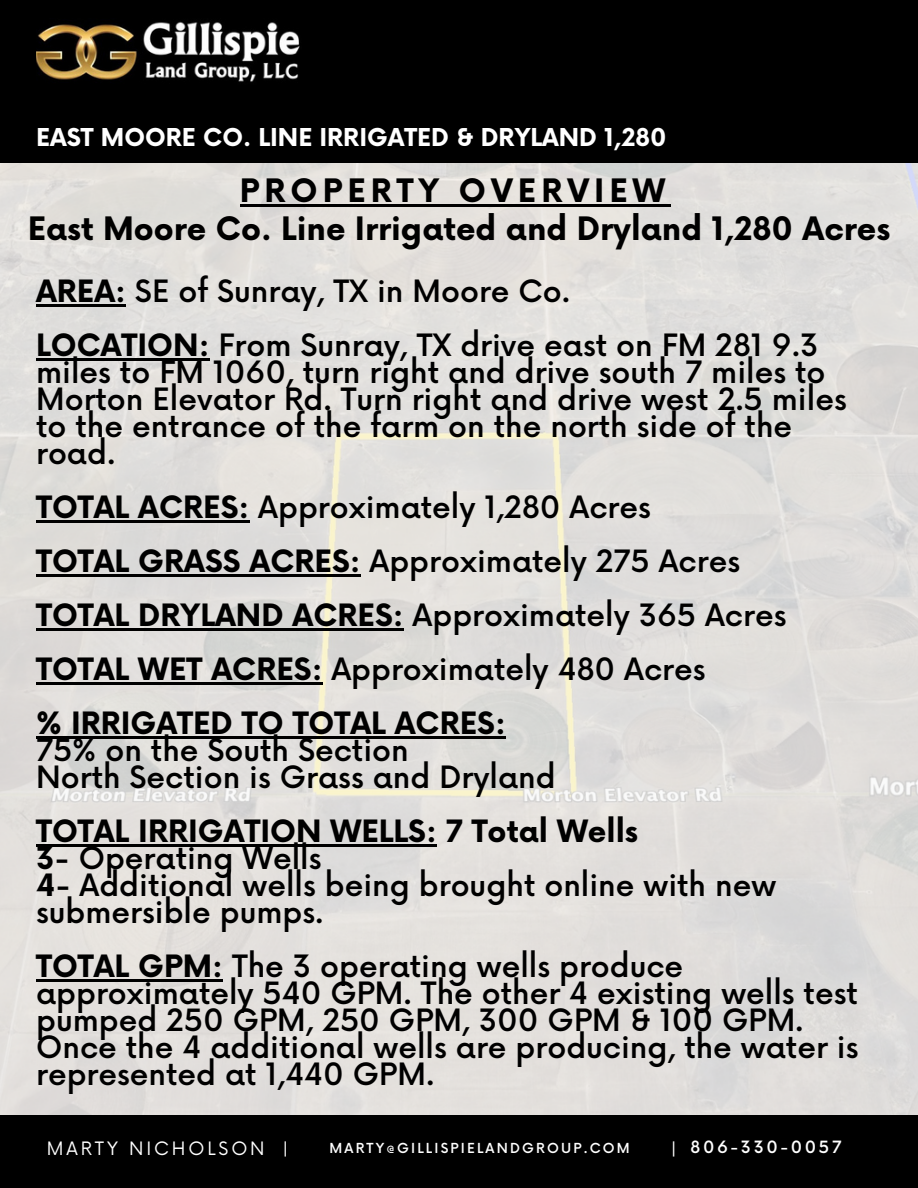
<style>
.page{position:relative;width:918px;height:1188px;background:#fff}
.page>*{position:absolute;margin:0;border:0;box-sizing:border-box;transform-origin:0 0}
.t1{font:700 31.5px "Now";color:#000}
.t2{font:700 31.5px "Now";letter-spacing:.16em;color:#000}
.t3{font:500 30px/27px "Now";color:#000}
.t4{font:700 24px "Now";color:#fff}
.t5{font:18px "Now";letter-spacing:.16em;color:#fff}
.t6{font:500 16.8px "Now";color:#fff}
.t7{font:500 16.5px "Now";letter-spacing:.16em;color:#fff}
.t8{font:500 13.5px "Now";letter-spacing:.16em;color:#fff}
.s1{font-weight:700}
</style>
<div class="page">
<img style="left:0;top:163px;width:918px;height:953px">
<div style="left:0;top:0;width:918px;height:163px;background:#000"></div>
<img style="left:36px;top:21px;width:264px;height:61px">
<div style="left:0;top:1116px;width:918px;height:72px;background:#000"></div>
<hr style="left:36px;top:305px;width:90px;height:2px;background:#000">
<hr style="left:36px;top:359px;width:163px;height:2px;background:#000">
<svg style="left:199px;top:359px;width:10px;height:2px"></svg>
<hr style="left:36px;top:521px;width:213px;height:2px;background:#000">
<hr style="left:36px;top:575px;width:93px;height:2px;background:#000">
<hr style="left:129px;top:575px;width:232px;height:2px;background:#000">
<hr style="left:36px;top:629px;width:93px;height:2px;background:#000">
<hr style="left:129px;top:629px;width:275px;height:2px;background:#000">
<hr style="left:36px;top:683px;width:93px;height:2px;background:#000">
<hr style="left:129px;top:683px;width:193px;height:2px;background:#000">
<hr style="left:36px;top:737px;width:470px;height:2px;background:#000">
<hr style="left:36px;top:845px;width:93px;height:2px;background:#000">
<hr style="left:129px;top:845px;width:308px;height:2px;background:#000">
<hr style="left:36px;top:980px;width:187px;height:2px;background:#000">
<hr style="left:240px;top:205px;width:430px;height:2px;background:#000">
<p class="t4" style="left:36px;top:124px;width:632px">EAST MOORE CO. LINE IRRIGATED &amp; DRYLAND 1,280</p>
<h6 class="t2" style="left:240px;top:174px;width:427px">PROPERTY OVERVIEW</h6>
<p class="t1" style="left:28px;top:211px;width:864px">East Moore Co. Line Irrigated and Dryland 1,280 Acres</p>
<h2 class="t3" style="left:36px;top:280px;width:536px"><span class="s1">AREA:</span> SE of Sunray, TX in Moore Co.</h2>
<h2 class="t3" style="left:36px;top:334px;width:812px"><span class="s1">LOCATION:</span> From Sunray, TX drive east on FM 281 9.3 miles to FM 1060, turn right and drive south 7 miles to Morton Elevator Rd. Turn right and drive west 2.5 miles to the entrance of the farm on the north side of the road.</h2>
<h2 class="t3" style="left:36px;top:496px;width:616px"><span class="s1">TOTAL ACRES:</span> Approximately 1,280 Acres</h2>
<h2 class="t3" style="left:36px;top:550px;width:705px"><span class="s1">TOTAL GRASS ACRES:</span> Approximately 275 Acres</h2>
<h2 class="t3" style="left:36px;top:604px;width:752px"><span class="s1">TOTAL DRYLAND ACRES:</span> Approximately 365 Acres</h2>
<h2 class="t3" style="left:36px;top:658px;width:671px"><span class="s1">TOTAL WET ACRES:</span> Approximately 480 Acres</h2>
<h2 class="t3" style="left:36px;top:712px;width:521px"><span class="s1">% IRRIGATED TO TOTAL ACRES:<br></span>75% on the South Section<br>North Section is Grass and Dryland</h2>
<h2 class="t3" style="left:36px;top:820px;width:742px"><span class="s1">TOTAL IRRIGATION WELLS: 7 Total Wells<br>3-</span> Operating Wells<br><span class="s1">4-</span> Additional wells being brought online with new submersible pumps.</h2>
<h4 class="t3" style="left:36px;top:955px;width:824px"><span class="s1">TOTAL GPM:</span> The 3 operating wells produce approximately 540 GPM. The other 4 existing wells test pumped 250 GPM, 250 GPM, 300 GPM &amp; 100 GPM.<br>Once the 4 additional wells are producing, the water is represented at 1,440 GPM.</h4>
<h6 class="t5" style="left:47px;top:1139px;width:219px">MARTY NICHOLSON</h6>
<p class="t6" style="left:283px;top:1139px;width:7px">|</p>
<h5 class="t8" style="left:330px;top:1141px;width:302px">MARTY@GILLISPIELANDGROUP.COM</h5>
<p class="t6" style="left:671px;top:1139px;width:7px">|</p>
<h4 class="t7" style="left:691px;top:1138px;width:152px">806-330-0057</h4>
</div>
